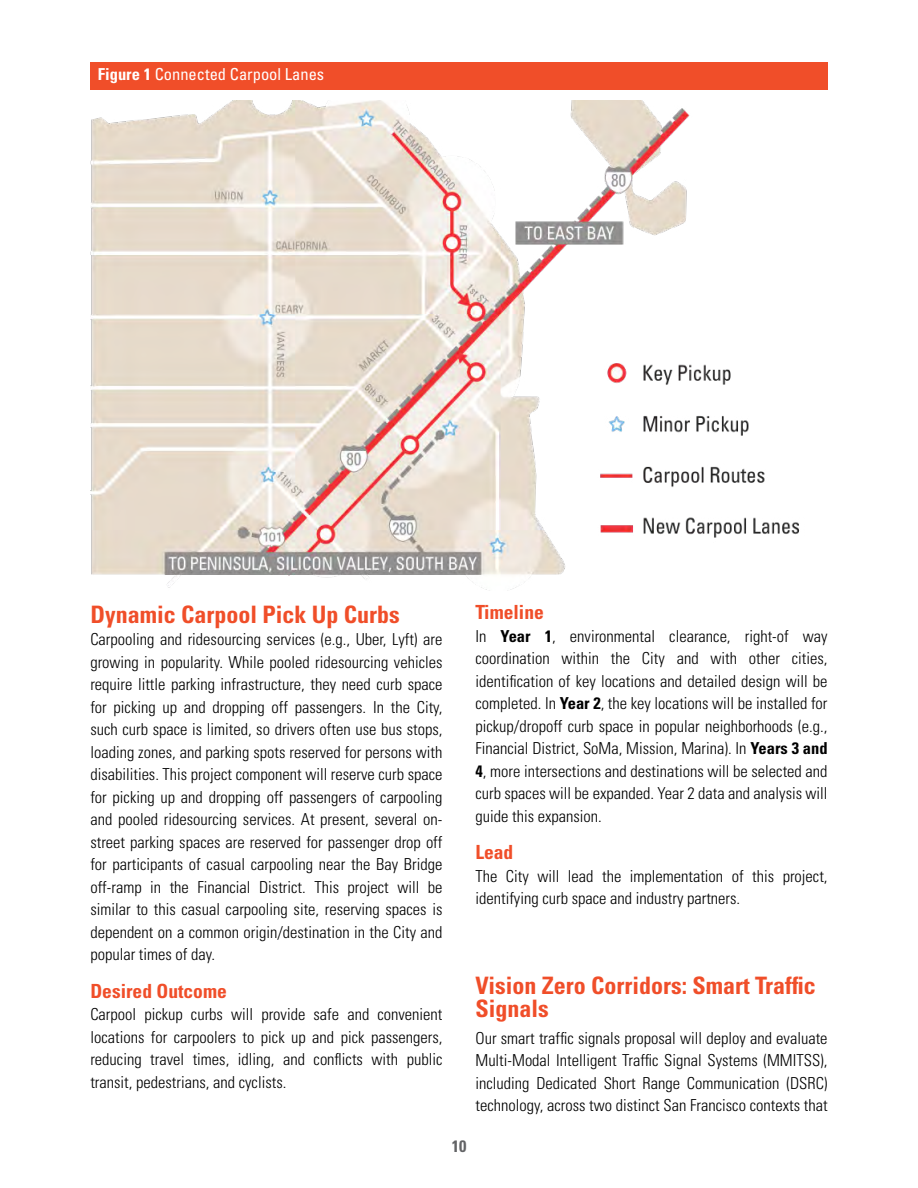
<style>
.page{position:relative;width:918px;height:1188px;background:#fff}
.page>*{position:absolute;margin:0;border:0;box-sizing:border-box;transform-origin:0 0}
.t1{font:700 condensed 24px/22.5px "Univers";color:#f04e29}
.t2{font:700 condensed 19.5px "Univers";color:#f04e29}
.t3{font:300 condensed 16.5px/22.5px "Univers";color:#000;text-align:justify}
.t4{font:condensed 16.5px "Univers";color:#fff}
.t5{font:700 condensed 16.5px "Univers";color:#636466}
.s1{font-weight:700}
</style>
<div class="page">
<img style="left:91px;top:100px;width:709px;height:490px">
<div style="left:90px;top:62px;width:738px;height:27px;background:#f04e29"></div>
<p class="t4" style="left:98px;top:63px;width:228px"><span class="s1">Figure 1</span> Connected Carpool Lanes</p>
<h1 class="t1" style="left:90px;top:603px;width:311px">Dynamic Carpool Pick Up Curbs</h1>
<p class="t3" style="left:90px;top:628px;width:354px">Carpooling and ridesourcing services (e.g., Uber, Lyft) are growing in popularity. While pooled ridesourcing vehicles require little parking infrastructure, they need curb space for picking up and dropping off passengers. In the City, such curb space is limited, so drivers often use bus stops, loading zones, and parking spots reserved for persons with disabilities. This project component will reserve curb space for picking up and dropping off passengers of carpooling and pooled ridesourcing services. At present, several on&shy;street parking spaces are reserved for passenger drop off for participants of casual carpooling near the Bay Bridge off-ramp in the Financial District. This project will be similar to this casual carpooling site, reserving spaces is dependent on a common origin/destination in the City and popular times of day.</p>
<p class="t2" style="left:90px;top:979px;width:138px">Desired Outcome</p>
<p class="t3" style="left:90px;top:1003px;width:354px">Carpool pickup curbs will provide safe and convenient locations for carpoolers to pick up and pick passengers, reducing travel times, idling, and conflicts with public transit, pedestrians, and cyclists.</p>
<p class="t2" style="left:476px;top:600px;width:70px">Timeline</p>
<p class="t3" style="left:476px;top:624px;width:354px">In <span class="s1">Year 1</span>, environmental clearance, right-of way coordination within the City and with other cities, identification of key locations and detailed design will be completed. In <span class="s1">Year 2</span>, the key locations will be installed for pickup/dropoff curb space in popular neighborhoods (e.g., Financial District, SoMa, Mission, Marina). In <span class="s1">Years 3 and 4</span>, more intersections and destinations will be selected and curb spaces will be expanded. Year 2 data and analysis will guide this expansion.</p>
<p class="t2" style="left:476px;top:840px;width:39px">Lead</p>
<p class="t3" style="left:476px;top:864px;width:354px">The City will lead the implementation of this project, identifying curb space and industry partners.</p>
<h1 class="t1" style="left:476px;top:974px;width:342px">Vision Zero Corridors: Smart Traffic<br>Signals</h1>
<p class="t3" style="left:476px;top:1026px;width:354px">Our smart traffic signals proposal will deploy and evaluate Multi-Modal Intelligent Traffic Signal Systems (MMITSS), including Dedicated Short Range Communication (DSRC) technology, across two distinct San Francisco contexts that</p>
<p class="t5" style="left:452px;top:1136px;width:16px">10</p>
</div>
